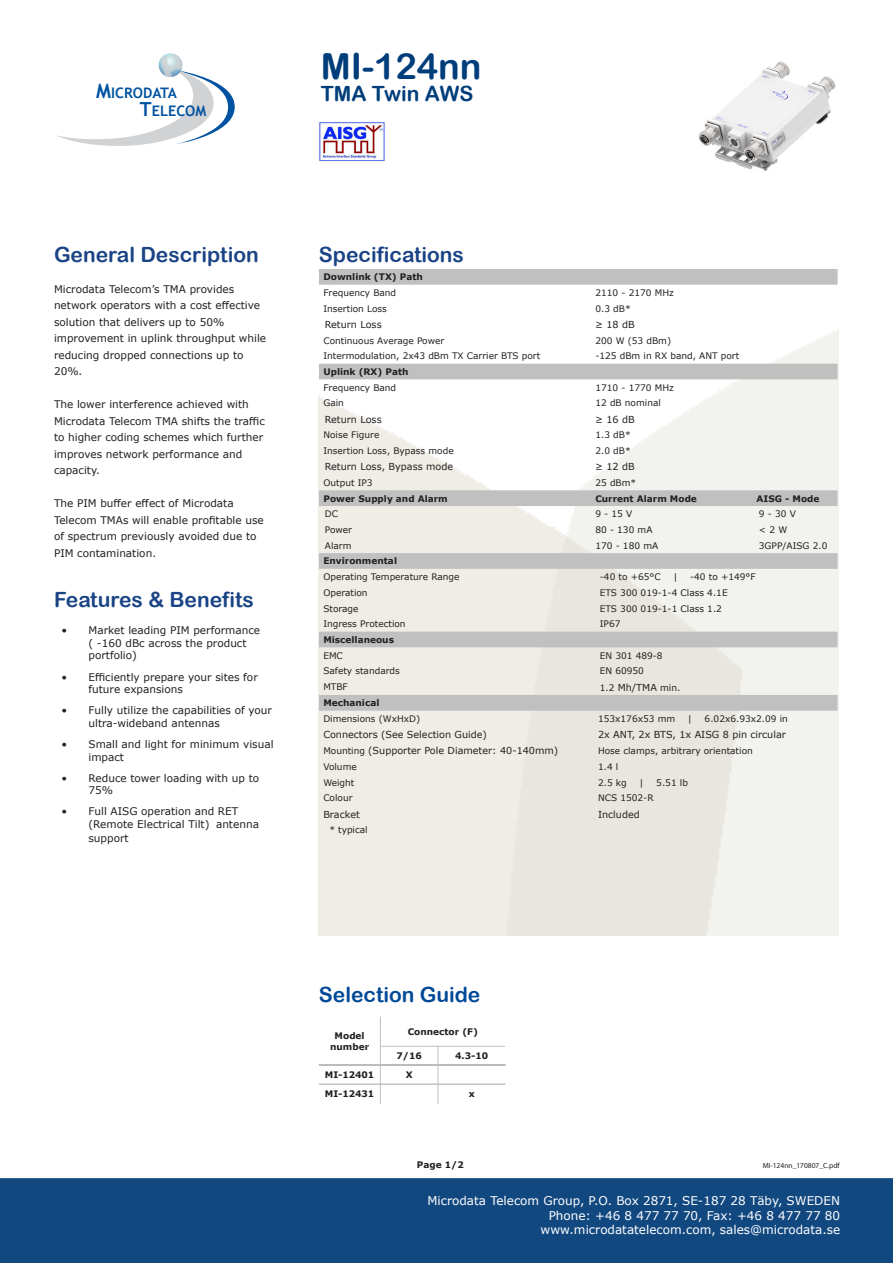
<style>
.page{position:relative;width:893px;height:1263px;background:#fff}
.page>*{position:absolute;margin:0;border:0;box-sizing:border-box;transform-origin:0 0}
.t1{font:36px "Arial Rounded MT Bold";color:#003d7b}
.t2{font:21px "Arial Rounded MT Bold";color:#1a4485}
.t3{font:21px "Arial Rounded MT Bold";color:#004997}
.t4{font:21px "Arial Rounded MT Bold";color:#003d7b}
.t5{font:700 14.55px/18px "Trebuchet MS";color:#0153a2}
.t6{font:12px/14.4px "Verdana";color:#fff;text-align:right}
.t7{font:10.5px/16.5px "Verdana";color:#231f20}
.t8{font:9.6px "Verdana";color:#231f20}
.t9{font:9px "Verdana";color:#231f20}
.t10{font:700 9px/10.8px "Verdana";color:#231f20;text-align:center}
.t11{font:7.5px "Myriad Pro";color:#231f20}
.s1{font-size:20.1px}
.s2{font-size:19.35px}
.s3{font-size:9.6px}
.s4{font-size:9px}
</style>
<div class="page">
<svg style="left:56px;top:53px;width:179px;height:93px"></svg>
<div style="left:0;top:1178px;width:893px;height:85px;background:#124880"></div>
<div style="left:319px;top:269px;width:519px;height:16px;background:#c0c0c0"></div>
<svg style="left:319px;top:364px;width:519px;height:347px;fill:#efede6"></svg>
<img style="left:319px;top:121px;width:67px;height:40px">
<img style="left:698px;top:61px;width:138px;height:110px">
<hr style="left:380px;top:1016px;width:1px;height:30px;background:#c0c0c0">
<hr style="left:380px;top:1046px;width:58px;height:1px;background:#c0c0c0">
<hr style="left:438px;top:1046px;width:67px;height:1px;background:#c0c0c0">
<svg style="left:380px;top:1047px;width:1px;height:57px"></svg>
<svg style="left:438px;top:1047px;width:1px;height:57px"></svg>
<hr style="left:319px;top:1084px;width:61px;height:1px;background:#c0c0c0">
<hr style="left:380px;top:1084px;width:58px;height:1px;background:#c0c0c0">
<hr style="left:438px;top:1084px;width:67px;height:1px;background:#c0c0c0">
<hr style="left:319px;top:1065px;width:61px;height:1px;background:#c0c0c0">
<hr style="left:380px;top:1065px;width:58px;height:1px;background:#c0c0c0">
<hr style="left:438px;top:1065px;width:67px;height:1px;background:#c0c0c0">
<h3 class="t5" style="left:140px;top:84px;width:68px;text-indent:-44px"><span class="s1">M</span>ICRODATA<br><span class="s2">T</span>ELECOM</h3>
<h1 class="t1" style="left:321px;top:45px;width:162px">MI-124nn</h1>
<h2 class="t4" style="left:321px;top:81px;width:154px">TMA Twin AWS</h2>
<h2 class="t2" style="left:54px;top:242px;width:206px">General Description</h2>
<p class="t7" style="left:54px;top:281px;width:214px">Microdata Telecom’s TMA provides network operators with a cost effective solution that delivers up to 50% improvement in uplink throughput while reducing dropped connections up to<br>20%.</p>
<p class="t7" style="left:54px;top:396px;width:212px">The lower interference achieved with<br>Microdata Telecom TMA shifts the traffic to higher coding schemes which further improves network performance and capacity.</p>
<p class="t7" style="left:54px;top:495px;width:211px">The PIM buffer effect of Microdata Telecom TMAs will enable profitable use of spectrum previously avoided due to PIM contamination.</p>
<h2 class="t2" style="left:54px;top:587px;width:201px">Features &amp; Benefits</h2>
<p class="t7" style="left:89px;top:624px;width:173px;line-height:12.6px;text-indent:-27px">• Market leading PIM performance ( -160 dBc across the product portfolio)</p>
<p class="t7" style="left:89px;top:670px;width:171px;line-height:12.6px;text-indent:-27px">• Efficiently prepare your sites for future expansions</p>
<p class="t7" style="left:89px;top:704px;width:185px;line-height:12.6px;text-indent:-27px">• Fully utilize the capabilities of your ultra-wideband antennas</p>
<p class="t7" style="left:89px;top:738px;width:187px;line-height:12.6px;text-indent:-27px">• Small and light for minimum visual impact</p>
<p class="t7" style="left:89px;top:771px;width:172px;line-height:12.6px;text-indent:-27px">• Reduce tower loading with up to<br>75%</p>
<p class="t7" style="left:89px;top:805px;width:172px;line-height:12.6px;text-indent:-27px">• Full AISG operation and RET (Remote Electrical Tilt) antenna</p>
<p class="t7" style="left:89px;top:830px;width:42px">support</p>
<p class="t2" style="left:319px;top:242px;width:147px">Specifications</p>
<p class="t10" style="left:323px;top:271px;width:101px">Downlink (TX) Path</p>
<p class="t9" style="left:323px;top:286px;width:74px">Frequency Band</p>
<p class="t9" style="left:595px;top:286px;width:80px">2110 - 2170 MHz</p>
<p class="t9" style="left:323px;top:302px;width:65px">Insertion Loss</p>
<p class="t9" style="left:595px;top:302px;width:37px">0.3 dB*</p>
<p class="t8" style="left:325px;top:318px;width:59px">Return Loss</p>
<p class="t8" style="left:595px;top:318px;width:41px">≥ 18 dB</p>
<p class="t9" style="left:323px;top:334px;width:122px">Continuous Average Power</p>
<p class="t9" style="left:595px;top:334px;width:77px">200 W (53 dBm)</p>
<p class="t9" style="left:323px;top:350px;width:218px">Intermodulation, 2x43 dBm TX Carrier BTS port</p>
<p class="t9" style="left:595px;top:350px;width:145px">-125 dBm in RX band, ANT port</p>
<p class="t10" style="left:323px;top:366px;width:87px">Uplink (RX) Path</p>
<p class="t9" style="left:323px;top:381px;width:74px">Frequency Band</p>
<p class="t9" style="left:595px;top:381px;width:80px">1710 - 1770 MHz</p>
<p class="t9" style="left:323px;top:397px;width:22px">Gain</p>
<p class="t9" style="left:595px;top:397px;width:67px">12 dB nominal</p>
<p class="t8" style="left:325px;top:412px;width:59px">Return Loss</p>
<p class="t8" style="left:595px;top:412px;width:41px">≥ 16 dB</p>
<p class="t9" style="left:323px;top:429px;width:58px">Noise Figure</p>
<p class="t9" style="left:595px;top:429px;width:37px">1.3 dB*</p>
<p class="t9" style="left:323px;top:444px;width:132px">Insertion Loss, Bypass mode</p>
<p class="t9" style="left:595px;top:444px;width:37px">2.0 dB*</p>
<p class="t8" style="left:325px;top:460px;width:130px">Return Loss, Bypass mode</p>
<p class="t8" style="left:595px;top:460px;width:41px">≥ 12 dB</p>
<p class="t9" style="left:323px;top:476px;width:51px">Output IP3</p>
<p class="t9" style="left:595px;top:476px;width:42px">25 dBm*</p>
<p class="t10" style="left:323px;top:493px;width:126px">Power Supply and Alarm</p>
<p class="t10" style="left:595px;top:493px;width:103px">Current Alarm Mode</p>
<p class="t10" style="left:756px;top:493px;width:65px">AISG - Mode</p>
<p class="t9" style="left:325px;top:508px;width:15px">DC</p>
<p class="t9" style="left:595px;top:508px;width:38px">9 - 15 V</p>
<p class="t9" style="left:759px;top:508px;width:38px">9 - 30 V</p>
<p class="t9" style="left:325px;top:523px;width:29px">Power</p>
<p class="t9" style="left:595px;top:523px;width:59px">80 - 130 mA</p>
<p class="t9" style="left:759px;top:523px;width:30px">&lt; 2 W</p>
<p class="t9" style="left:325px;top:539px;width:28px">Alarm</p>
<p class="t9" style="left:595px;top:539px;width:64px">170 - 180 mA</p>
<p class="t9" style="left:759px;top:539px;width:70px">3GPP/AISG 2.0</p>
<p class="t10" style="left:323px;top:555px;width:75px">Environmental</p>
<p class="t9" style="left:323px;top:571px;width:138px">Operating Temperature Range</p>
<p class="t9" style="left:600px;top:571px;width:62px">-40 to +65°C</p>
<p class="t9" style="left:673px;top:571px;width:6px">|</p>
<p class="t9" style="left:690px;top:571px;width:67px">-40 to +149°F</p>
<p class="t9" style="left:323px;top:586px;width:46px">Operation</p>
<p class="t9" style="left:600px;top:586px;width:129px">ETS 300 019-1-4 Class 4.1E</p>
<p class="t9" style="left:323px;top:602px;width:37px">Storage</p>
<p class="t9" style="left:600px;top:602px;width:124px">ETS 300 019-1-1 Class 1.2</p>
<p class="t9" style="left:323px;top:618px;width:84px">Ingress Protection</p>
<p class="t9" style="left:600px;top:618px;width:22px">IP67</p>
<p class="t10" style="left:323px;top:634px;width:72px">Miscellaneous</p>
<p class="t9" style="left:323px;top:649px;width:21px">EMC</p>
<p class="t9" style="left:600px;top:649px;width:64px">EN 301 489-8</p>
<p class="t9" style="left:323px;top:665px;width:78px">Safety standards</p>
<p class="t9" style="left:600px;top:665px;width:46px">EN 60950</p>
<p class="t9" style="left:323px;top:680px;width:26px">MTBF</p>
<p class="t9" style="left:600px;top:681px;width:82px">1.2 <span class="s3">Mh/TMA</span> min.</p>
<p class="t10" style="left:323px;top:697px;width:58px">Mechanical</p>
<p class="t9" style="left:323px;top:712px;width:98px">Dimensions (WxHxD)</p>
<p class="t9" style="left:598px;top:712px;width:79px">153x176x53 mm</p>
<p class="t9" style="left:688px;top:712px;width:6px">|</p>
<p class="t9" style="left:705px;top:712px;width:85px">6.02x6.93x2.09 in</p>
<p class="t8" style="left:323px;top:728px;width:165px">Connectors (See Selection Guide)</p>
<p class="t8" style="left:598px;top:728px;width:189px">2x ANT, 2x BTS, 1x AISG 8 pin circular</p>
<p class="t8" style="left:323px;top:744px;width:236px"><span class="s4">Mounting</span> (Supporter Pole Diameter: 40-140mm)</p>
<p class="t9" style="left:598px;top:744px;width:156px">Hose clamps, arbitrary orientation</p>
<p class="t9" style="left:323px;top:760px;width:35px">Volume</p>
<p class="t9" style="left:598px;top:760px;width:22px">1.4 l</p>
<p class="t9" style="left:323px;top:776px;width:33px">Weight</p>
<p class="t9" style="left:598px;top:776px;width:30px">2.5 kg</p>
<p class="t9" style="left:640px;top:776px;width:6px">|</p>
<p class="t9" style="left:656px;top:776px;width:33px">5.51 lb</p>
<p class="t9" style="left:323px;top:792px;width:31px">Colour</p>
<p class="t9" style="left:598px;top:792px;width:57px">NCS 1502-R</p>
<p class="t8" style="left:323px;top:807px;width:38px">Bracket</p>
<p class="t8" style="left:598px;top:807px;width:43px">Included</p>
<p class="t9" style="left:329px;top:824px;width:40px">* typical</p>
<p class="t3" style="left:319px;top:982px;width:163px">Selection Guide</p>
<p class="t10" style="left:330px;top:1030px;width:41px">Model number</p>
<p class="t10" style="left:408px;top:1026px;width:72px">Connector (F)</p>
<p class="t10" style="left:396px;top:1050px;width:27px">7/16</p>
<p class="t10" style="left:455px;top:1050px;width:35px">4.3-10</p>
<p class="t10" style="left:325px;top:1069px;width:51px">MI-12401</p>
<p class="t10" style="left:406px;top:1069px;width:8px">X</p>
<p class="t10" style="left:325px;top:1088px;width:51px">MI-12431</p>
<p class="t10" style="left:469px;top:1088px;width:8px">x</p>
<p class="t10" style="left:417px;top:1159px;width:48px">Page 1/2</p>
<p class="t11" style="left:763px;top:1161px;width:79px">MI-124nn_170807_C.pdf</p>
<p class="t6" style="left:427px;top:1193px;width:414px">Microdata Telecom Group, P.O. Box 2871, SE-187 28 Täby, SWEDEN<br>Phone: +46 8 477 77 70, Fax: +46 8 477 77 80 www.microdatatelecom.com, sales@microdata.se</p>
</div>
